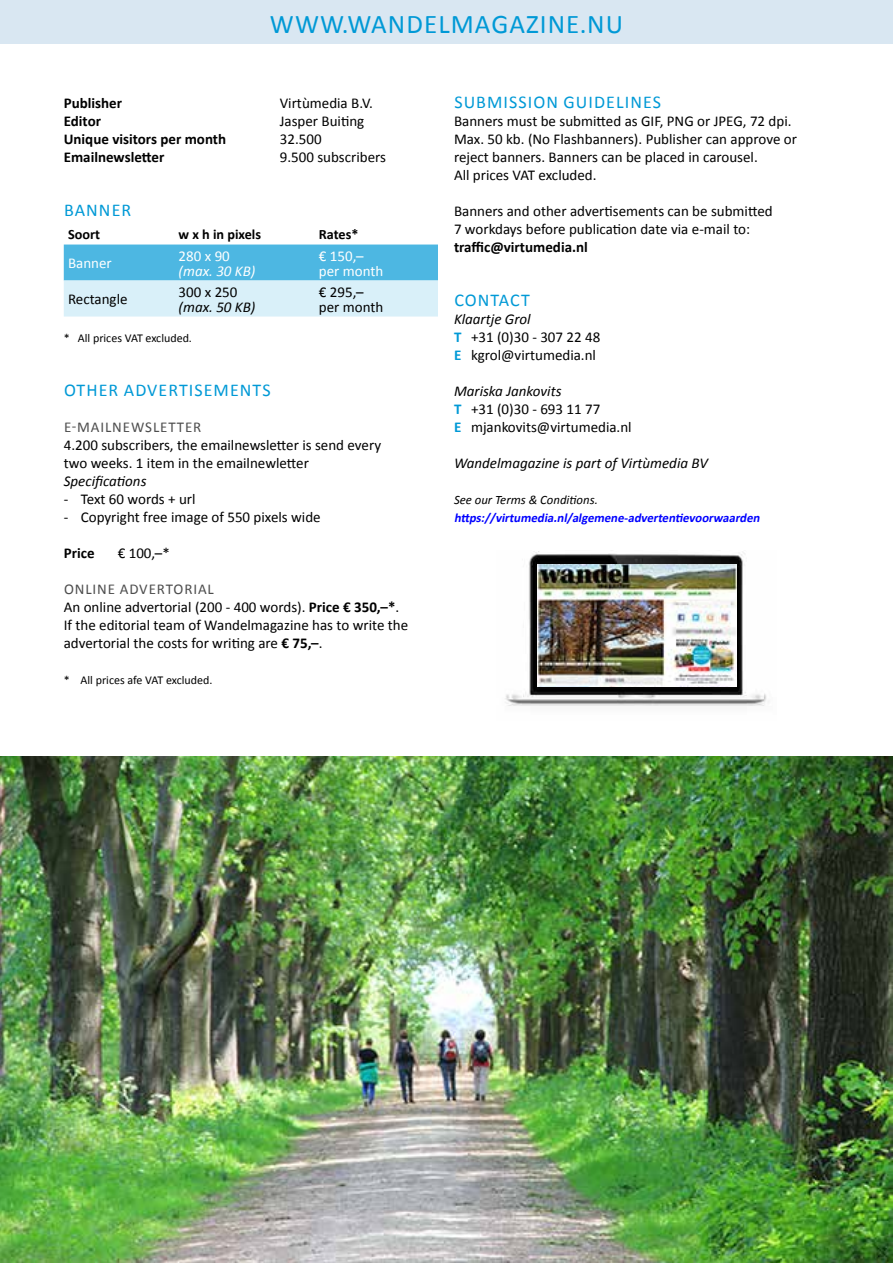
<style>
.page{position:relative;width:893px;height:1263px;background:#fff}
.page>*{position:absolute;margin:0;border:0;box-sizing:border-box;transform-origin:0 0}
.t1{font:27px "Calibri";letter-spacing:.04em;color:#0099d6}
.t2{font:18px "Calibri";letter-spacing:.06em;color:#0099d6}
.t3{font:15px/18px "Calibri";color:#000}
.t4{font:700 15px "Calibri";color:#000}
.t5{font:italic 15px "Calibri";color:#000}
.t6{font:15px/15px "Calibri";color:#fff}
.t7{font:15px "Calibri";letter-spacing:.06em;color:#4d4d4d}
.t8{font:italic 15px "Calibri";color:#fff}
.t9{font:700 14.25px "Calibri";color:#000}
.t10{font:italic 700 12.75px "Calibri";color:#00f}
.t11{font:italic 12.75px "Calibri";color:#000}
.t12{font:12px "Calibri";color:#000}
.s1{color:#4d4d4d}
.s2{font-weight:700}
.s3{font-style:italic}
.s4{font-weight:700;color:#0099d6}
</style>
<div class="page">
<img style="left:0;top:756px;width:893px;height:507px">
<div style="left:0;top:0;width:893px;height:44px;background:#d9e7f2"></div>
<svg style="left:64px;top:244px;width:374px;height:72px;background:#93d3ed"></svg>
<img style="left:505px;top:551px;width:264px;height:155px">
<img style="left:538px;top:564px;width:199px;height:122px">
<h1 class="t1" style="left:270px;top:7px;width:355px">WWW.WANDELMAGAZINE.NU</h1>
<p class="t4" style="left:64px;top:93px;width:60px">Publisher</p>
<p class="t3" style="left:280px;top:94px;width:95px">Virtùmedia B.V.</p>
<p class="t4" style="left:64px;top:111px;width:39px">Editor</p>
<p class="t3" style="left:280px;top:112px;width:86px">Jasper Buiting</p>
<p class="t4" style="left:64px;top:129px;width:164px">Unique visitors per month</p>
<p class="t3" style="left:280px;top:130px;width:43px">32.500</p>
<p class="t4" style="left:64px;top:147px;width:102px">Emailnewsletter</p>
<p class="t3" style="left:280px;top:148px;width:108px">9.500 subscribers</p>
<p class="t2" style="left:64px;top:199px;width:69px">BANNER</p>
<p class="t9" style="left:68px;top:225px;width:34px">Soort</p>
<p class="t9" style="left:179px;top:225px;width:84px">w x h in pixels</p>
<p class="t9" style="left:319px;top:225px;width:41px">Rates*</p>
<p class="t6" style="left:68px;top:256px;width:45px">Banner</p>
<p class="t6" style="left:179px;top:248px;width:53px">280 x 90</p>
<p class="t8" style="left:179px;top:260px;width:78px">(max. 30 KB)</p>
<p class="t6" style="left:319px;top:248px;width:66px">€ 150,– per month</p>
<p class="t3" style="left:68px;top:290px;width:61px">Rectangle</p>
<p class="t3" style="left:179px;top:283px;width:60px">300 x 250</p>
<p class="t5" style="left:179px;top:296px;width:78px">(max. 50 KB)</p>
<p class="t12" style="left:64px;top:330px;width:130px">* All prices VAT excluded.</p>
<p class="t3" style="left:319px;top:284px;width:66px;line-height:15px">€ 295,– per month</p>
<p class="t2" style="left:64px;top:379px;width:208px">OTHER ADVERTISEMENTS</p>
<p class="t7" style="left:64px;top:418px;width:139px">E-MAILNEWSLETTER</p>
<p class="t3" style="left:64px;top:436px;width:319px">4.200 subscribers, the emailnewsletter is send every two weeks. 1 item in the emailnewletter</p>
<p class="t5" style="left:64px;top:471px;width:84px">Specifications</p>
<p class="t3" style="left:64px;top:490px;width:133px">- Text 60 words + url</p>
<p class="t3" style="left:64px;top:508px;width:258px">- Copyright free image of 550 pixels wide</p>
<p class="t4" style="left:64px;top:543px;width:32px">Price</p>
<p class="t3" style="left:118px;top:544px;width:54px">€ 100,–*</p>
<p class="t3" style="left:64px;top:580px;width:346px"><span class="s1">ONLINE ADVERTORIAL<br></span>An online advertorial (200 - 400 words). <span class="s2">Price € 350,–*</span>.<br>If the editorial team of Wandelmagazine has to write the advertorial the costs for writing are <span class="s2">€ 75,–</span>.</p>
<p class="t12" style="left:64px;top:672px;width:150px">* All prices afe VAT excluded.</p>
<p class="t2" style="left:454px;top:91px;width:208px">SUBMISSION GUIDELINES</p>
<p class="t3" style="left:454px;top:112px;width:344px">Banners must be submitted as GIF, PNG or JPEG, 72 dpi.<br>Max. 50 kb. (No Flashbanners). Publisher can approve or reject banners. Banners can be placed in carousel.<br>All prices VAT excluded.</p>
<p class="t3" style="left:454px;top:202px;width:320px">Banners and other advertisements can be submitted<br>7 workdays before publication date via e-mail to:</p>
<p class="t4" style="left:454px;top:237px;width:135px">traffic@virtumedia.nl</p>
<p class="t2" style="left:454px;top:289px;width:77px">CONTACT</p>
<p class="t3" style="left:454px;top:310px;width:148px"><span class="s3">Klaartje Grol<br></span><span class="s4">T</span> +31 (0)30 - 307 22 48<br><span class="s4">E</span> kgrol@virtumedia.nl</p>
<p class="t3" style="left:454px;top:382px;width:179px"><span class="s3">Mariska Jankovits<br></span><span class="s4">T</span> +31 (0)30 - 693 11 77<br><span class="s4">E</span> mjankovits@virtumedia.nl</p>
<p class="t5" style="left:454px;top:453px;width:255px">Wandelmagazine is part of Virtùmedia BV</p>
<p class="t11" style="left:454px;top:491px;width:145px">See our Terms &amp; Conditions.</p>
<p class="t10" style="left:454px;top:510px;width:310px">https://virtumedia.nl/algemene-advertentievoorwaarden</p>
</div>
